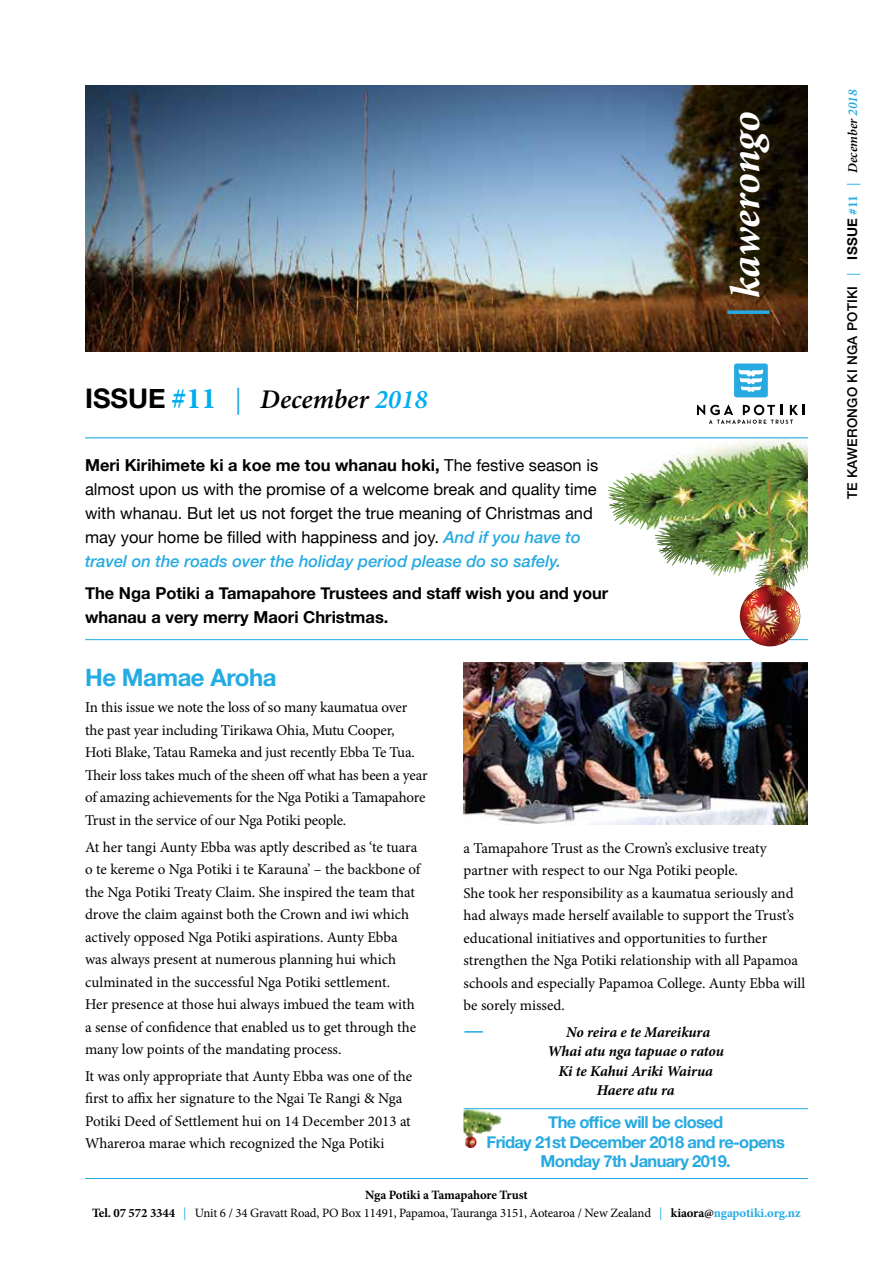
<style>
.page{position:relative;width:893px;height:1263px;background:#fff}
.page>*{position:absolute;margin:0;border:0;box-sizing:border-box;transform-origin:0 0}
.t1{font:italic 700 42px "Minion Pro";letter-spacing:-.01em;color:#fff}
.t2{font:italic 600 27px "Minion Pro";color:#000}
.t3{font:700 24px "Helvetica Neue";letter-spacing:-.02em;color:#24abe2}
.t4{font:700 22.5px "Minion Pro";color:#24abe2}
.t5{font:16.5px/24px "Helvetica Neue";color:#000}
.t6{font:700 16.5px/24px "Helvetica Neue";color:#000}
.t7{font:700 16.5px/19.5px "Helvetica Neue";letter-spacing:-.04em;color:#27aae1;text-align:center}
.t8{font:15px/22.5px "Minion Pro";letter-spacing:-.005em;color:#000}
.t9{font:italic 700 15px/19.5px "Minion Pro";letter-spacing:-.005em;color:#000;text-align:center}
.t10{font:500 13.5px "Helvetica Neue";letter-spacing:.02em;color:#000}
.t11{font:12.75px/18px "Minion Pro";letter-spacing:-.01em;color:#000;text-align:center}
.s1{font-family:"Helvetica Neue";font-weight:700;font-style:normal}
.s2{font-weight:700;font-style:normal;font-size:30px;color:#00aeef}
.s3{font-weight:400;font-style:normal;color:#24abe2}
.s4{color:#00aeef}
.s5{font-weight:700}
.s6{font-weight:500;font-style:italic;color:#27aae1}
.s7{color:#27aae1}
.s8{color:#24abe2}
.s9{font-weight:700;color:#24abe2}
.s10{font-family:"Minion Pro";font-weight:400;color:#24abe2}
.s11{font-family:"Minion Pro";font-weight:700;color:#24abe2}
.s12{font-family:"Minion Pro";font-weight:600;font-style:italic}
.s13{font-family:"Minion Pro";font-weight:600;font-style:italic;color:#24abe2}
</style>
<div class="page">
<hr style="left:85px;top:1178px;width:723px;height:1px;background:#24abe2">
<hr style="left:85px;top:639px;width:723px;height:1px;background:#24abe2">
<img style="left:607px;top:451px;width:201px;height:195px">
<img style="left:773px;top:595px;width:27px;height:43px">
<img style="left:784px;top:600px;width:16px;height:28px">
<img style="left:621px;top:438px;width:167px;height:136px">
<img style="left:779px;top:574px;width:19px;height:20px">
<div style="left:734px;top:363px;width:34px;height:34px;background:#27aae1;border-radius:2px"></div>
<svg style="left:739px;top:369px;width:24px;height:23px"></svg>
<svg style="left:697px;top:405px;width:108px;height:19px"></svg>
<img style="left:85px;top:85px;width:723px;height:266px">
<hr style="left:85px;top:437px;width:723px;height:1px;background:#24abe2">
<img style="left:463px;top:662px;width:345px;height:163px">
<svg style="left:463px;top:1111px;width:39px;height:37px"></svg>
<hr style="left:463px;top:1108px;width:345px;height:1px;background:#24abe2">
<h2 class="t2" style="left:85px;top:380px;width:344px"><span class="s1">ISSUE</span> <span class="s2">#11</span> <span class="s3">|</span> December <span class="s4">2018</span></h2>
<p class="t5" style="left:85px;top:454px;width:515px"><span class="s5">Meri Kirihimete ki a koe me tou whanau hoki,</span> The festive season is almost upon us with the promise of a welcome break and quality time with whanau. But let us not forget the true meaning of Christmas and may your home be filled with happiness and joy. <span class="s6">And if you have to travel on the roads over the holiday period please do so safely.</span></p>
<p class="t6" style="left:85px;top:582px;width:525px">The Nga Potiki a Tamapahore Trustees and staff wish you and your whanau a very merry Maori Christmas.</p>
<h1 class="t1" style="left:716px;top:319px;width:209px;rotate:-90deg"><span class="s7">|</span> kawerongo</h1>
<h3 class="t3" style="left:85px;top:658px;width:193px">He Mamae Aroha</h3>
<p class="t8" style="left:85px;top:696px;width:344px">In this issue we note the loss of so many kaumatua over the past year including Tirikawa Ohia, Mutu Cooper,<br>Hoti Blake, Tatau Rameka and just recently Ebba Te Tua.<br>Their loss takes much of the sheen off what has been a year of amazing achievements for the Nga Potiki a Tamapahore Trust in the service of our Nga Potiki people.</p>
<p class="t8" style="left:85px;top:836px;width:337px">At her tangi Aunty Ebba was aptly described as ‘te tuara o te kereme o Nga Potiki i te Karauna’ – the backbone of the Nga Potiki Treaty Claim. She inspired the team that drove the claim against both the Crown and iwi which actively opposed Nga Potiki aspirations. Aunty Ebba was always present at numerous planning hui which culminated in the successful Nga Potiki settlement.<br>Her presence at those hui always imbued the team with a sense of confidence that enabled us to get through the many low points of the mandating process.</p>
<p class="t8" style="left:85px;top:1065px;width:329px">It was only appropriate that Aunty Ebba was one of the first to affix her signature to the Ngai Te Rangi &amp; Nga Potiki Deed of Settlement hui on 14 December 2013 at Whareroa marae which recognized the Nga Potiki</p>
<p class="t8" style="left:463px;top:836px;width:343px">a Tamapahore Trust as the Crown’s exclusive treaty partner with respect to our Nga Potiki people.<br>She took her responsibility as a kaumatua seriously and had always made herself available to support the Trust’s educational initiatives and opportunities to further strengthen the Nga Potiki relationship with all Papamoa schools and especially Papamoa College. Aunty Ebba will be sorely missed.</p>
<h3 class="t4" style="left:463px;top:1014px;width:22px">—</h3>
<p class="t9" style="left:547px;top:1022px;width:178px">No reira e te Mareikura<br>Whai atu nga tapuae o ratou<br>Ki te Kahui Ariki Wairua<br>Haere atu ra</p>
<p class="t7" style="left:487px;top:1113px;width:300px">The office will be closed<br>Friday 21st December 2018 and re-opens<br>Monday 7th January 2019.</p>
<p class="t11" style="left:92px;top:1186px;width:710px"><span class="s5">Nga Potiki a Tamapahore Trust<br>Tel. 07 572 3344</span> <span class="s8">|</span> Unit 6 / 34 Gravatt Road, PO Box 11491, Papamoa, Tauranga 3151, Aotearoa / New Zealand <span class="s8">|</span> <span class="s5">kiaora@</span><span class="s9">ngapotiki.org.nz</span></p>
<p class="t10" style="left:841px;top:499px;width:412px;rotate:-90deg">TE KAWERONGO KI NGA POTIKI <span class="s10">|</span> <span class="s5">ISSUE</span> <span class="s11">#11</span> <span class="s10">|</span> <span class="s12">December</span> <span class="s13">2018</span></p>
</div>
